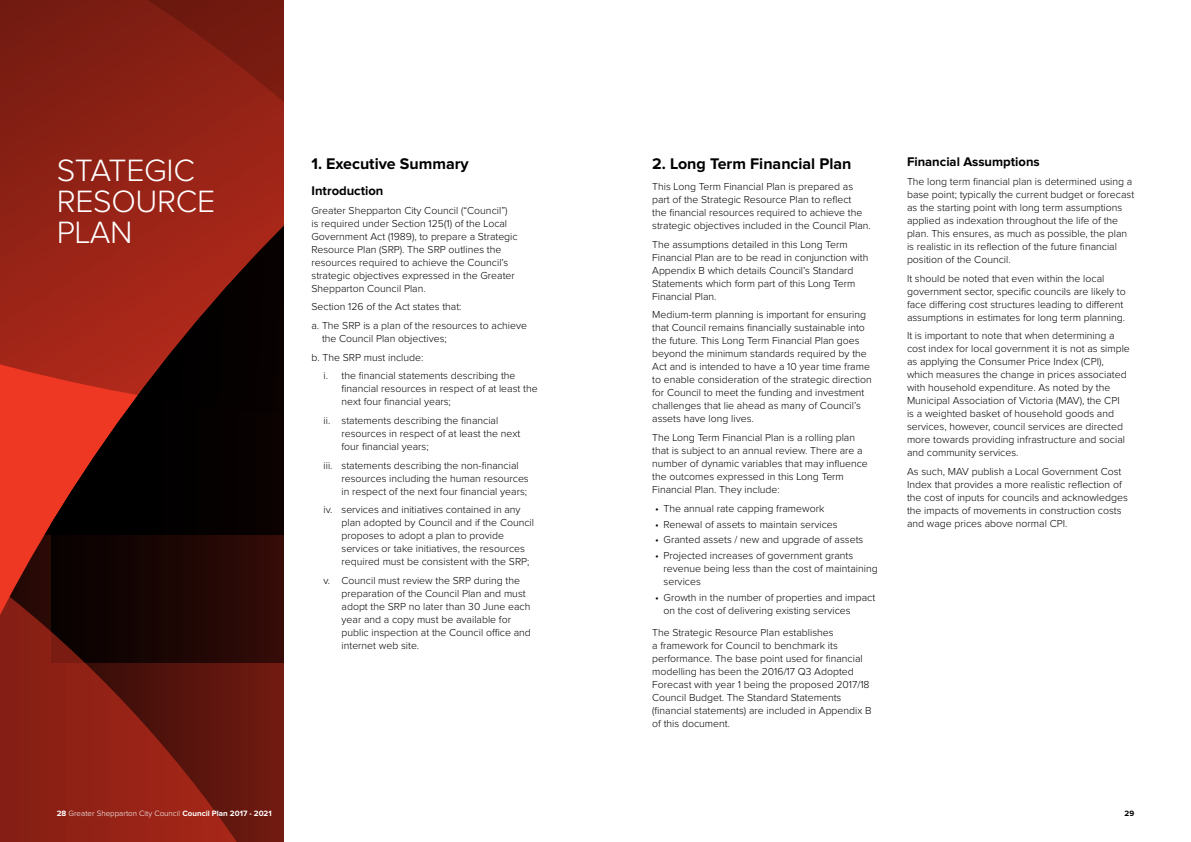
<style>
.page{position:relative;width:1191px;height:842px;background:#fff}
.page>*{position:absolute;margin:0;border:0;box-sizing:border-box;transform-origin:0 0}
.t1{font:300 32px/31px "Proxima Nova";letter-spacing:-.01em;color:#fff}
.t2{font:700 16px "Proxima Nova";color:#000}
.t3{font:700 13px "Proxima Nova";color:#000}
.t4{font:300 10.5px/13px "Proxima Nova";color:#000}
.t5{font:300 8px "Proxima Nova";color:#fff}
.t6{font:700 8px "Proxima Nova";color:#000}
.s1{font-weight:700}
</style>
<div class="page">
<svg style="left:51px;top:421px;width:233px;height:59px;background:#330b07"></svg>
<svg style="left:0;top:0;width:284px;height:421px;background:#821e13"></svg>
<svg style="left:0;top:480px;width:284px;height:362px;background:#56130c"></svg>
<h1 class="t1" style="left:57px;top:156px;width:160px">STATEGIC<br>RESOURCE<br>PLAN</h1>
<h2 class="t2" style="left:311px;top:156px;width:159px">1. Executive Summary</h2>
<p class="t3" style="left:311px;top:185px;width:73px">Introduction</p>
<p class="t4" style="left:311px;top:204px;width:208px">Greater Shepparton City Council (“Council”)<br>is required under Section 125(1) of the Local Government Act (1989), to prepare a Strategic Resource Plan (SRP). The SRP outlines the resources required to achieve the Council’s strategic objectives expressed in the Greater Shepparton Council Plan.</p>
<p class="t4" style="left:311px;top:298px;width:217px;line-height:18.7px">Section 126 of the Act states that:<br>a. The SRP is a plan of the resources to achieve</p>
<p class="t4" style="left:311px;top:329px;width:137px;line-height:18.7px;text-indent:10px">the Council Plan objectives; b. The SRP must include:</p>
<p class="t4" style="left:341px;top:370px;width:198px;text-indent:-18px">i. the financial statements describing the financial resources in respect of at least the next four financial years;</p>
<p class="t4" style="left:341px;top:414px;width:180px;text-indent:-18px">ii. statements describing the financial resources in respect of at least the next four financial years;</p>
<p class="t4" style="left:341px;top:459px;width:189px;text-indent:-18px">iii. statements describing the non-financial resources including the human resources in respect of the next four financial years;</p>
<p class="t4" style="left:341px;top:504px;width:194px;text-indent:-18px">iv. services and initiatives contained in any plan adopted by Council and if the Council proposes to adopt a plan to provide services or take initiatives, the resources required must be consistent with the SRP;</p>
<p class="t4" style="left:341px;top:574px;width:191px;text-indent:-18px">v. Council must review the SRP during the preparation of the Council Plan and must adopt the SRP no later than 30 June each year and a copy must be available for public inspection at the Council office and internet web site.</p>
<h2 class="t2" style="left:652px;top:156px;width:201px">2. Long Term Financial Plan</h2>
<p class="t4" style="left:652px;top:181px;width:220px">This Long Term Financial Plan is prepared as part of the Strategic Resource Plan to reflect<br>the financial resources required to achieve the strategic objectives included in the Council Plan.</p>
<p class="t4" style="left:652px;top:238px;width:218px">The assumptions detailed in this Long Term Financial Plan are to be read in conjunction with Appendix B which details Council’s Standard Statements which form part of this Long Term Financial Plan.</p>
<p class="t4" style="left:652px;top:309px;width:221px">Medium-term planning is important for ensuring that Council remains financially sustainable into the future. This Long Term Financial Plan goes beyond the minimum standards required by the Act and is intended to have a 10 year time frame to enable consideration of the strategic direction for Council to meet the funding and investment challenges that lie ahead as many of Council’s assets have long lives.</p>
<p class="t4" style="left:652px;top:431px;width:217px">The Long Term Financial Plan is a rolling plan that is subject to an annual review. There are a number of dynamic variables that may influence the outcomes expressed in this Long Term Financial Plan. They include:</p>
<p class="t4" style="left:655px;top:502px;width:171px">• The annual rate capping framework</p>
<p class="t4" style="left:655px;top:518px;width:184px">• Renewal of assets to maintain services</p>
<p class="t4" style="left:655px;top:534px;width:210px">• Granted assets / new and upgrade of assets</p>
<p class="t4" style="left:663px;top:550px;width:216px;text-indent:-9px">• Projected increases of government grants revenue being less than the cost of maintaining services</p>
<p class="t4" style="left:663px;top:591px;width:213px;text-indent:-9px">• Growth in the number of properties and impact on the cost of delivering existing services</p>
<p class="t4" style="left:652px;top:626px;width:221px">The Strategic Resource Plan establishes<br>a framework for Council to benchmark its performance. The base point used for financial modelling has been the 2016/17 Q3 Adopted Forecast with year 1 being the proposed 2017/18<br>Council Budget. The Standard Statements (financial statements) are included in Appendix B of this document.</p>
<p class="t3" style="left:907px;top:156px;width:134px">Financial Assumptions</p>
<p class="t4" style="left:907px;top:175px;width:229px">The long term financial plan is determined using a base point; typically the current budget or forecast as the starting point with long term assumptions applied as indexation throughout the life of the plan. This ensures, as much as possible, the plan is realistic in its reflection of the future financial position of the Council.</p>
<p class="t4" style="left:907px;top:272px;width:220px">It should be noted that even within the local government sector, specific councils are likely to face differing cost structures leading to different assumptions in estimates for long term planning.</p>
<p class="t4" style="left:907px;top:330px;width:224px">It is important to note that when determining a cost index for local government it is not as simple as applying the Consumer Price Index (CPI), which measures the change in prices associated with household expenditure. As noted by the Municipal Association of Victoria (MAV), the CPI<br>is a weighted basket of household goods and services, however, council services are directed more towards providing infrastructure and social and community services.</p>
<p class="t4" style="left:907px;top:465px;width:222px">As such, MAV publish a Local Government Cost Index that provides a more realistic reflection of the cost of inputs for councils and acknowledges the impacts of movements in construction costs and wage prices above normal CPI.</p>
<p class="t5" style="left:57px;top:810px;width:216px"><span class="s1">28</span> Greater Shepparton City Council <span class="s1">Council Plan 2017 - 2021</span></p>
<p class="t6" style="left:1124px;top:810px;width:11px">29</p>
</div>
